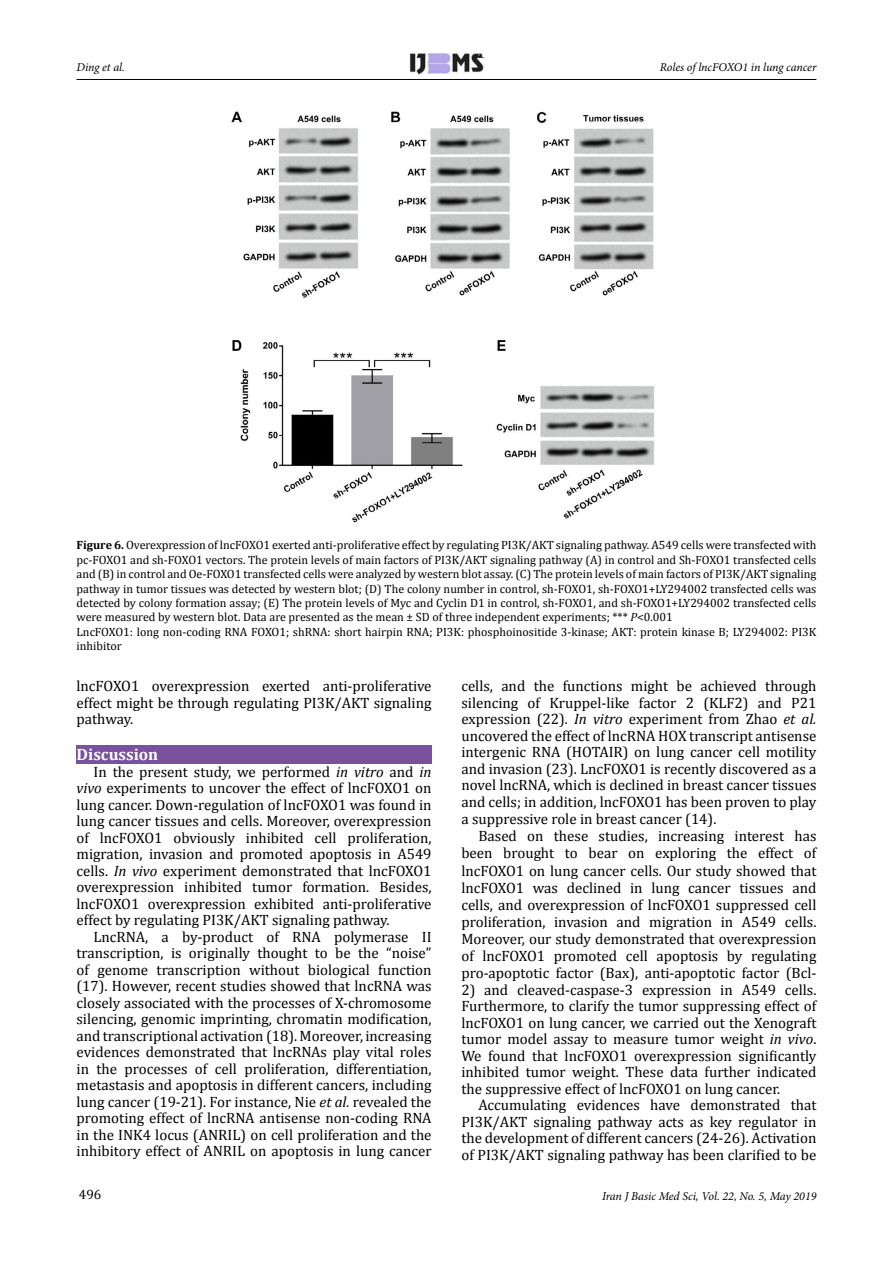
<style>
.page{position:relative;width:893px;height:1263px;background:#fff}
.page>*{position:absolute;margin:0;border:0;box-sizing:border-box;transform-origin:0 0}
.t1{font:700 16.5px "Cambria";color:#fff}
.t2{font:15px/16.5px "Cambria";color:#000;text-align:justify}
.t3{font:13.5px "Cambria";color:#000}
.t4{font:12px/14.4px "Cambria";color:#000}
.t5{font:italic 12px "Minion Pro";letter-spacing:-.01em;color:#000}
.s1{font-weight:700}
.s2{font-style:italic}
</style>
<div class="page">
<img style="left:409px;top:53px;width:76px;height:21px">
<hr style="left:77px;top:79px;width:739px;height:1px;background:#000">
<div style="left:77px;top:745px;width:355px;height:19px;background:#7a519e"></div>
<img style="left:231px;top:111px;width:423px;height:412px">
<p class="t5" style="left:77px;top:59px;width:50px">Ding et al.</p>
<p class="t5" style="left:660px;top:59px;width:158px">Roles of lncFOXO1 in lung cancer</p>
<p class="t4" style="left:77px;top:538px;width:741px"><span class="s1">Figure 6.</span> Overexpression of lncFOXO1 exerted anti-proliferative effect by regulating PI3K/AKT signaling pathway. A549 cells were transfected with pc-FOXO1 and sh-FOXO1 vectors. The protein levels of main factors of PI3K/AKT signaling pathway (A) in control and Sh-FOXO1 transfected cells and (B) in control and Oe-FOXO1 transfected cells were analyzed by western blot assay. (C) The protein levels of main factors of PI3K/AKT signaling pathway in tumor tissues was detected by western blot; (D) The colony number in control, sh-FOXO1, sh-FOXO1+LY294002 transfected cells was detected by colony formation assay; (E) The protein levels of Myc and Cyclin D1 in control, sh-FOXO1, and sh-FOXO1+LY294002 transfected cells were measured by western blot. Data are presented as the mean ± SD of three independent experiments; *** <span class="s2">P</span>&lt;0.001<br>LncFOXO1: long non-coding RNA FOXO1; shRNA: short hairpin RNA; PI3K: phosphoinositide 3-kinase; AKT: protein kinase B; LY294002: PI3K inhibitor</p>
<p class="t2" style="left:77px;top:677px;width:357px">lncFOXO1 overexpression exerted anti-proliferative effect might be through regulating PI3K/AKT signaling pathway.</p>
<p class="t1" style="left:77px;top:743px;width:83px">Discussion</p>
<p class="t2" style="left:77px;top:763px;width:357px;text-indent:17px">In the present study, we performed <span class="s2">in vitro</span> and <span class="s2">in vivo</span> experiments to uncover the effect of lncFOXO1 on lung cancer. Down-regulation of lncFOXO1 was found in lung cancer tissues and cells. Moreover, overexpression of lncFOXO1 obviously inhibited cell proliferation, migration, invasion and promoted apoptosis in A549 cells. <span class="s2">In vivo</span> experiment demonstrated that lncFOXO1 overexpression inhibited tumor formation. Besides, lncFOXO1 overexpression exhibited anti-proliferative effect by regulating PI3K/AKT signaling pathway.</p>
<p class="t2" style="left:77px;top:928px;width:357px;text-indent:17px">LncRNA, a by-product of RNA polymerase II transcription, is originally thought to be the “noise” of genome transcription without biological function (17). However, recent studies showed that lncRNA was closely associated with the processes of X-chromosome silencing, genomic imprinting, chromatin modification, and transcriptional activation (18). Moreover, increasing evidences demonstrated that lncRNAs play vital roles in the processes of cell proliferation, differentiation, metastasis and apoptosis in different cancers, including lung cancer (19-21). For instance, Nie <span class="s2">et al.</span> revealed the promoting effect of lncRNA antisense non-coding RNA in the INK4 locus (ANRIL) on cell proliferation and the inhibitory effect of ANRIL on apoptosis in lung cancer</p>
<p class="t3" style="left:79px;top:1187px;width:24px">496</p>
<p class="t2" style="left:461px;top:677px;width:357px">cells, and the functions might be achieved through silencing of Kruppel-like factor 2 (KLF2) and P21 expression (22). <span class="s2">In vitro</span> experiment from Zhao <span class="s2">et al. </span>uncovered the effect of lncRNA HOX transcript antisense intergenic RNA (HOTAIR) on lung cancer cell motility and invasion (23). LncFOXO1 is recently discovered as a novel lncRNA, which is declined in breast cancer tissues and cells; in addition, lncFOXO1 has been proven to play a suppressive role in breast cancer (14).</p>
<p class="t2" style="left:461px;top:827px;width:357px;line-height:17.1px;text-indent:17px">Based on these studies, increasing interest has been brought to bear on exploring the effect of lncFOXO1 on lung cancer cells. Our study showed that lncFOXO1 was declined in lung cancer tissues and cells, and overexpression of lncFOXO1 suppressed cell proliferation, invasion and migration in A549 cells.<br>Moreover, our study demonstrated that overexpression of lncFOXO1 promoted cell apoptosis by regulating pro-apoptotic factor (Bax), anti-apoptotic factor (Bcl-</p>
<p class="t2" style="left:461px;top:981px;width:357px">2) and cleaved-caspase-3 expression in A549 cells.<br>Furthermore, to clarify the tumor suppressing effect of lncFOXO1 on lung cancer, we carried out the Xenograft tumor model assay to measure tumor weight <span class="s2">in vivo</span>.<br>We found that lncFOXO1 overexpression significantly inhibited tumor weight. These data further indicated the suppressive effect of lncFOXO1 on lung cancer.</p>
<p class="t2" style="left:461px;top:1097px;width:357px;text-indent:17px">Accumulating evidences have demonstrated that PI3K/AKT signaling pathway acts as key regulator in the development of different cancers (24-26). Activation of PI3K/AKT signaling pathway has been clarified to be</p>
<p class="t5" style="left:602px;top:1187px;width:216px">Iran J Basic Med Sci, Vol. 22, No. 5, May 2019</p>
</div>
